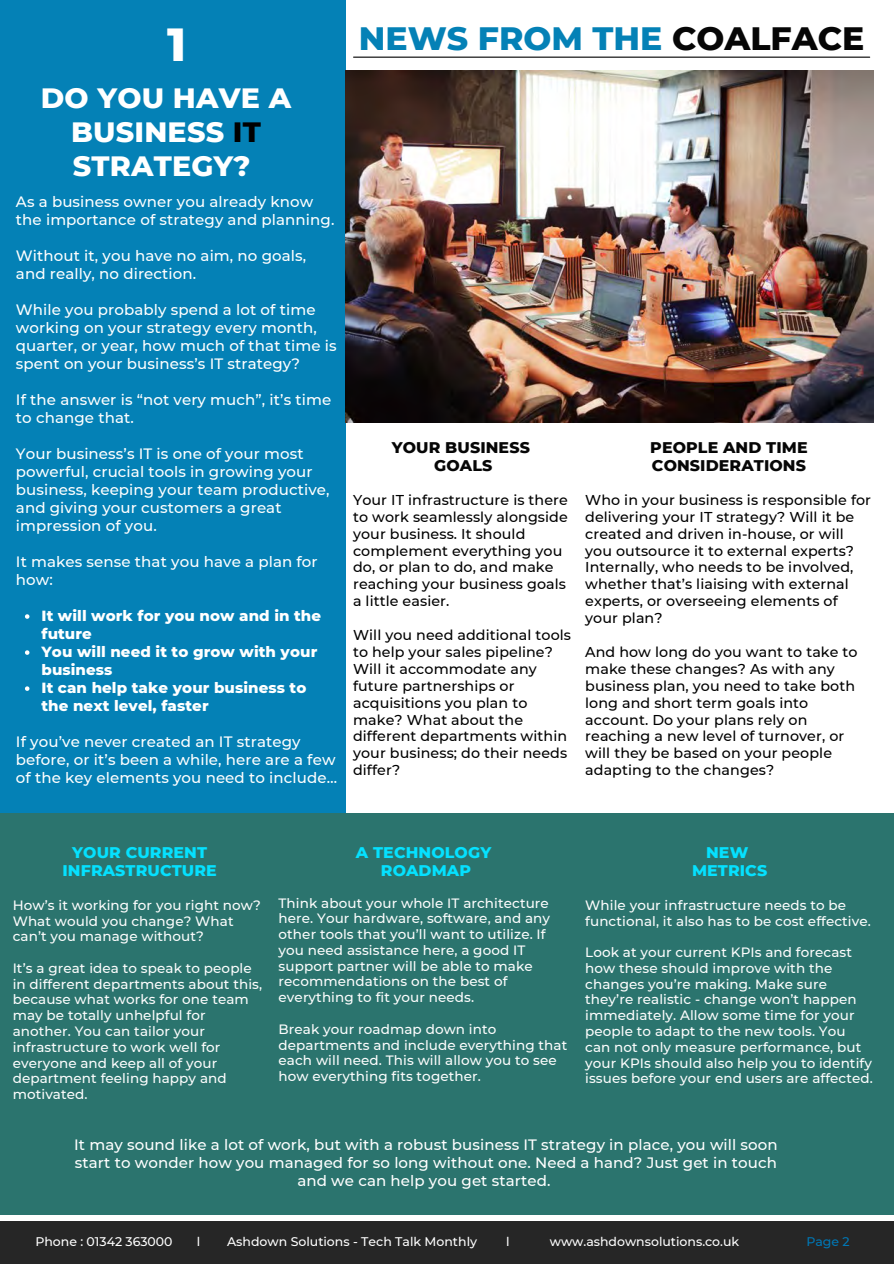
<style>
.page{position:relative;width:894px;height:1264px;background:#fff}
.page>*{position:absolute;margin:0;border:0;box-sizing:border-box;transform-origin:0 0}
.t1{font:800 47.25px "Montserrat";color:#fff}
.t2{font:800 33px "Montserrat";color:#0481b6}
.t3{font:800 28.5px/33.8px "Montserrat";letter-spacing:.005em;color:#fff;text-align:center}
.t4{font:800 15.75px/18px "Montserrat";letter-spacing:.005em;color:#05e1ff;text-align:center}
.t5{font:800 15.75px/18px "Montserrat";letter-spacing:.005em;color:#060606}
.t6{font:500 15px/18px "Montserrat";letter-spacing:.005em;color:#fff}
.t7{font:800 15px/18px "Montserrat";letter-spacing:.005em;color:#fff}
.t8{font:500 14.25px/17px "Montserrat";letter-spacing:.005em;color:#000}
.t9{font:500 13.5px/15.8px "Montserrat";letter-spacing:.005em;color:#fdfdfd}
.t10{font:500 12.45px "Montserrat";color:#fff}
.t11{font:500 12.45px "Montserrat";color:#0077b5}
.s1{color:#000}
.s2{color:#060606}
</style>
<div class="page">
<div style="left:0;top:1221px;width:893px;height:42px;background:#262626"></div>
<hr style="left:353px;top:57px;width:516px;height:1px;background:#000">
<div style="left:0;top:0;width:346px;height:818px;background:#0481b6"></div>
<img style="left:345px;top:70px;width:528px;height:353px">
<div style="left:0;top:813px;width:893px;height:401px;background:#2b746e"></div>
<svg style="left:25px;top:614px;width:4px;height:4px"></svg>
<svg style="left:25px;top:650px;width:4px;height:5px"></svg>
<svg style="left:25px;top:686px;width:4px;height:5px"></svg>
<p class="t1" style="left:167px;top:15px;width:21px">1</p>
<p class="t3" style="left:41px;top:81px;width:252px">DO YOU HAVE A<br>BUSINESS <span class="s1">IT<br></span>STRATEGY?</p>
<p class="t6" style="left:16px;top:192px;width:320px">As a business owner you already know the importance of strategy and planning.</p>
<p class="t6" style="left:16px;top:246px;width:292px">Without it, you have no aim, no goals, and really, no direction.</p>
<p class="t6" style="left:16px;top:300px;width:322px">While you probably spend a lot of time working on your strategy every month, quarter, or year, how much of that time is spent on your business’s IT strategy?</p>
<p class="t6" style="left:16px;top:390px;width:317px">If the answer is “not very much”, it’s time to change that.</p>
<p class="t6" style="left:16px;top:444px;width:315px">Your business’s IT is one of your most powerful, crucial tools in growing your business, keeping your team productive, and giving your customers a great impression of you.</p>
<p class="t6" style="left:16px;top:552px;width:303px">It makes sense that you have a plan for how:</p>
<p class="t7" style="left:41px;top:606px;width:281px">It will work for you now and in the future</p>
<p class="t7" style="left:41px;top:642px;width:277px">You will need it to grow with your business</p>
<p class="t7" style="left:41px;top:678px;width:266px">It can help take your business to the next level, faster</p>
<p class="t6" style="left:16px;top:732px;width:322px">If you’ve never created an IT strategy before, or it’s been a while, here are a few of the key elements you need to include…</p>
<p class="t2" style="left:359px;top:18px;width:507px">NEWS FROM THE <span class="s2">COALFACE</span></p>
<p class="t5" style="left:391px;top:438px;width:139px">YOUR BUSINESS</p>
<p class="t5" style="left:434px;top:456px;width:60px">GOALS</p>
<p class="t8" style="left:353px;top:491px;width:216px">Your IT infrastructure is there to work seamlessly alongside your business. It should complement everything you do, or plan to do, and make reaching your business goals a little easier.</p>
<p class="t8" style="left:353px;top:626px;width:219px">Will you need additional tools to help your sales pipeline?<br>Will it accommodate any future partnerships or acquisitions you plan to make? What about the different departments within your business; do their needs differ?</p>
<p class="t5" style="left:650px;top:438px;width:159px">PEOPLE AND TIME<br>CONSIDERATIONS</p>
<p class="t8" style="left:585px;top:491px;width:287px">Who in your business is responsible for delivering your IT strategy? Will it be created and driven in-house, or will you outsource it to external experts?<br>Internally, who needs to be involved, whether that’s liaising with external experts, or overseeing elements of your plan?</p>
<p class="t8" style="left:585px;top:643px;width:274px">And how long do you want to take to make these changes? As with any business plan, you need to take both long and short term goals into account. Do your plans rely on reaching a new level of turnover, or will they be based on your people adapting to the changes?</p>
<p class="t4" style="left:62px;top:843px;width:156px">YOUR CURRENT<br>INFRASTRUCTURE</p>
<p class="t9" style="left:13px;top:897px;width:250px">How’s it working for you right now?<br>What would you change? What can’t you manage without?</p>
<p class="t9" style="left:13px;top:960px;width:251px">It’s a great idea to speak to people in different departments about this, because what works for one team may be totally unhelpful for another. You can tailor your infrastructure to work well for everyone and keep all of your department feeling happy and motivated.</p>
<p class="t4" style="left:356px;top:843px;width:137px">A TECHNOLOGY</p>
<p class="t4" style="left:381px;top:861px;width:92px">ROADMAP</p>
<p class="t9" style="left:278px;top:894px;width:273px">Think about your whole IT architecture here. Your hardware, software, and any other tools that you’ll want to utilize. If you need assistance here, a good IT support partner will be able to make recommendations on the best of everything to fit your needs.</p>
<p class="t9" style="left:278px;top:1021px;width:290px">Break your roadmap down into departments and include everything that each will need. This will allow you to see how everything fits together.</p>
<p class="t4" style="left:706px;top:843px;width:44px">NEW</p>
<p class="t4" style="left:691px;top:861px;width:77px">METRICS</p>
<p class="t9" style="left:585px;top:897px;width:287px">While your infrastructure needs to be functional, it also has to be cost effective.</p>
<p class="t9" style="left:585px;top:944px;width:289px">Look at your current KPIs and forecast how these should improve with the changes you’re making. Make sure they’re realistic - change won’t happen immediately. Allow some time for your people to adapt to the new tools. You can not only measure performance, but your KPIs should also help you to identify issues before your end users are affected.</p>
<p class="t6" style="left:74px;top:1135px;width:705px;text-align:center">It may sound like a lot of work, but with a robust business IT strategy in place, you will soon start to wonder how you managed for so long without one. Need a hand? Just get in touch and we can help you get started.</p>
<p class="t10" style="left:35px;top:1233px;width:139px">Phone : 01342 363000</p>
<p class="t10" style="left:197px;top:1233px;width:5px">l</p>
<p class="t10" style="left:227px;top:1233px;width:251px">Ashdown Solutions - Tech Talk Monthly</p>
<p class="t10" style="left:506px;top:1233px;width:5px">l</p>
<p class="t10" style="left:549px;top:1233px;width:191px">www.ashdownsolutions.co.uk</p>
<p class="t11" style="left:806px;top:1233px;width:45px">Page 2</p>
</div>
